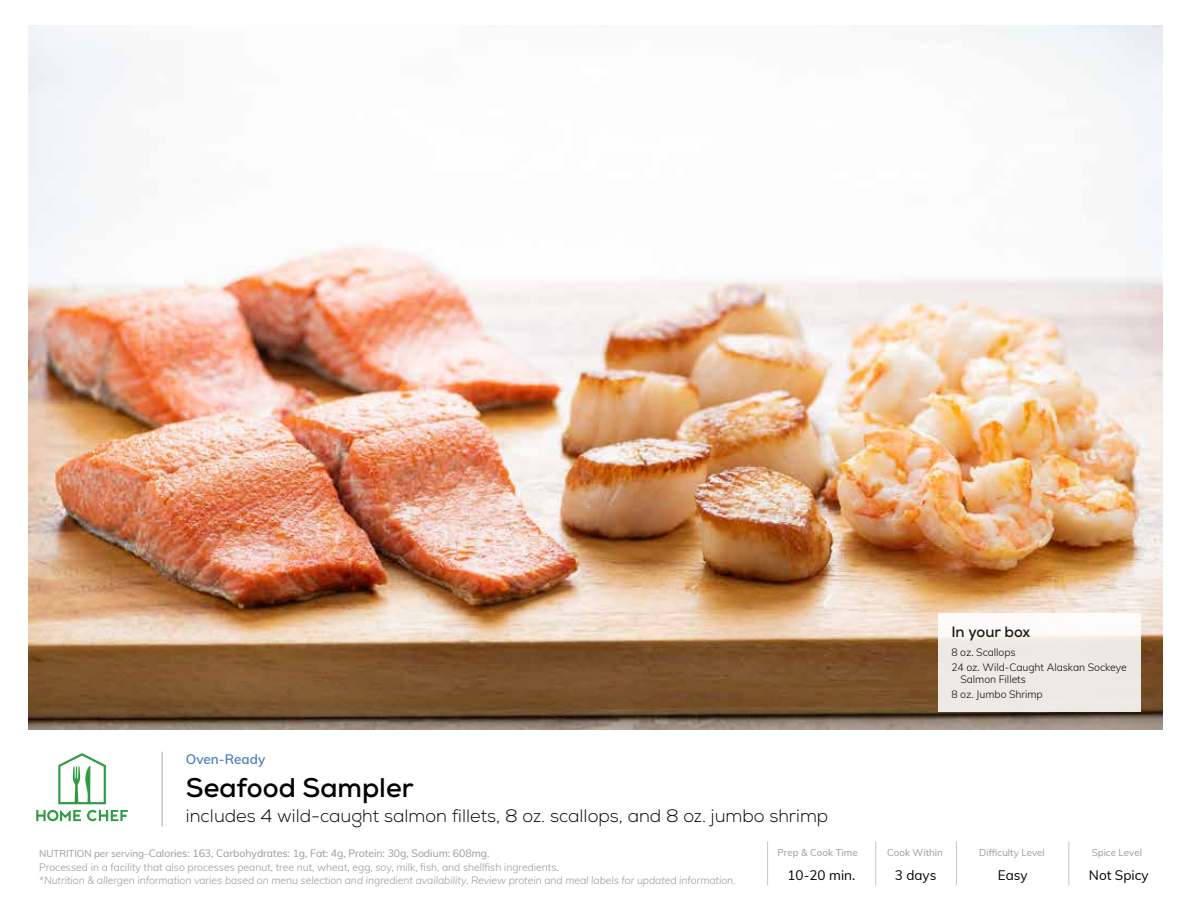
<style>
.page{position:relative;width:1188px;height:918px;background:#fff}
.page>*{position:absolute;margin:0;border:0;box-sizing:border-box;transform-origin:0 0}
.t1{font:700 27px "Nexa";color:#000}
.t2{font:300 18px "Nexa";color:#000}
.t3{font:700 15px "Nexa";color:#000}
.t4{font:13.5px "Muli";color:#000}
.t5{font:600 13.5px "Muli";color:#447bbe}
.t6{font:300 10.5px/13.5px "Muli";letter-spacing:-.005em;color:#9a9a9a}
.t7{font:italic 300 10.5px "Muli";letter-spacing:-.005em;color:#9a9a9a}
.t8{font:300 10.5px/15px "Muli";letter-spacing:-.005em;color:#000}
.t9{font:9.75px "Muli";color:#9a9a9a}
.s1{font-weight:400;font-size:9.75px}
.s2{font-weight:400}
</style>
<div class="page">
<img style="left:29px;top:26px;width:1133px;height:704px">
<hr style="left:162px;top:752px;width:1px;height:75px;background:#c7c6c5">
<div style="left:938px;top:613px;width:203px;height:98px;background:linear-gradient(to bottom,#faf7f4,#eae4de)"></div>
<hr style="left:162px;top:751px;width:1px;height:75px;background:#c7c6c5">
<svg style="left:36px;top:753px;width:92px;height:68px"></svg>
<hr style="left:875px;top:842px;width:1px;height:43px;background:#c7c6c5">
<hr style="left:956px;top:842px;width:1px;height:43px;background:#c7c6c5">
<hr style="left:1068px;top:842px;width:1px;height:43px;background:#c7c6c5">
<hr style="left:767px;top:842px;width:1px;height:43px;background:#c7c6c5">
<p class="t5" style="left:186px;top:749px;width:81px">Oven-Ready</p>
<h1 class="t1" style="left:186px;top:770px;width:229px">Seafood Sampler</h1>
<h2 class="t2" style="left:186px;top:805px;width:644px">includes 4 wild-caught salmon fillets, 8 oz. scallops, and 8 oz. jumbo shrimp</h2>
<h3 class="t3" style="left:951px;top:622px;width:80px">In your box</h3>
<p class="t8" style="left:951px;top:644px;width:177px">8 oz. Scallops<br>24 oz. Wild-Caught Alaskan Sockeye</p>
<p class="t8" style="left:951px;top:671px;width:93px;text-indent:9px">Salmon Fillets<br>8 oz. Jumbo Shrimp</p>
<p class="t6" style="left:39px;top:846px;width:521px"><span class="s1">NUTRITION per serving–</span><span class="s2">Calories: 163, Carbohydrates: 1g, Fat: 4g, Protein: 30g, Sodium: 608mg.<br></span>Processed in a facility that also processes peanut, tree nut, wheat, egg, soy, milk, fish, and shellfish ingredients.</p>
<p class="t7" style="left:39px;top:873px;width:698px">*Nutrition &amp; allergen information varies based on menu selection and ingredient availability. Review protein and meal labels for updated information.</p>
<p class="t9" style="left:778px;top:845px;width:82px">Prep &amp; Cook Time</p>
<p class="t9" style="left:887px;top:845px;width:57px">Cook Within</p>
<p class="t9" style="left:979px;top:845px;width:67px">Difficulty Level</p>
<p class="t9" style="left:1092px;top:845px;width:52px">Spice Level</p>
<p class="t4" style="left:787px;top:865px;width:69px">10-20 min.</p>
<p class="t4" style="left:895px;top:865px;width:43px">3 days</p>
<p class="t4" style="left:998px;top:865px;width:31px">Easy</p>
<p class="t4" style="left:1089px;top:865px;width:61px">Not Spicy</p>
</div>
